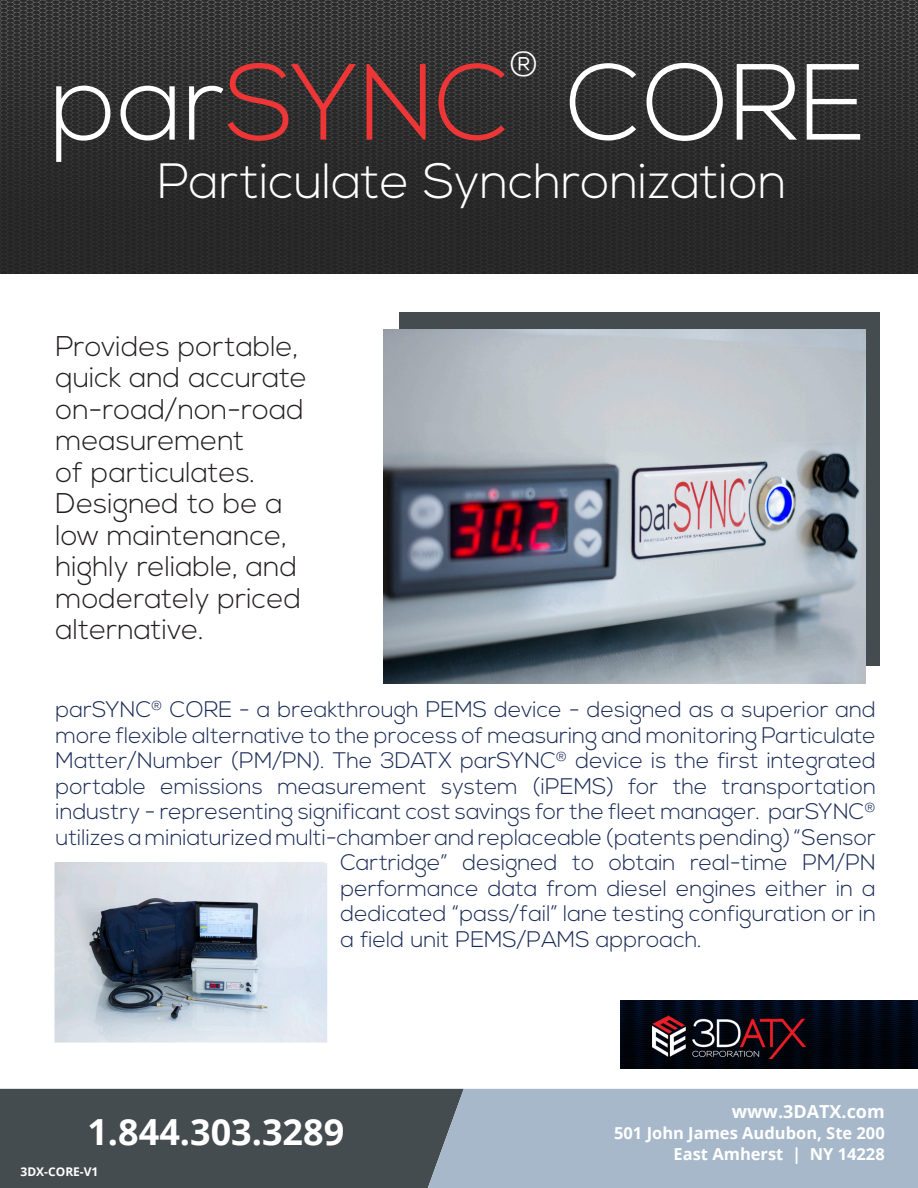
<style>
.page{position:relative;width:918px;height:1188px;background:#fff}
.page>*{position:absolute;margin:0;border:0;box-sizing:border-box;transform-origin:0 0}
.web_address{font:300 108px "Nexa";color:#ee3637}
.web_address-2{font:300 108px "Nexa";color:#fff}
.web_address-3{font:300 49.5px "Nexa";color:#fff}
.t1{font:700 36px "Open Sans";color:#fff}
.web_address-4{font:300 34.8px "Nexa";color:#fff}
.web_address-5{font:300 28.5px/31.5px "Nexa";color:#231f20}
.web_address-6{font:300 22.5px "Nexa";color:#1a2b56}
.web_address-7{font:700 18px "Open Sans";color:#fff}
.address{font:700 16.5px "Open Sans";color:#fff}
.web_address-8{font:700 12px "Open Sans";color:#fff}
.s1{color:#fff}
</style>
<div class="page">
<div style="left:0;top:1089px;width:428px;height:99px;background:#454c50"></div>
<div style="left:428px;top:1089px;width:490px;height:99px;background:#a6b8ca"></div>
<img style="left:55px;top:862px;width:272px;height:181px">
<div style="left:400px;top:313px;width:480px;height:353px;background:#454c50"></div>
<img style="left:0;top:0;width:918px;height:274px">
<img style="left:620px;top:1000px;width:298px;height:69px">
<img style="left:652px;top:1013px;width:153px;height:53px">
<img style="left:383px;top:329px;width:483px;height:354px">
<p class="web_address" style="left:50px;top:41px;width:459px"><span class="s1">par</span>SYNC</p>
<p class="web_address-4" style="left:508px;top:44px;width:33px">®</p>
<p class="web_address-2" style="left:567px;top:41px;width:301px">CORE</p>
<p class="web_address-3" style="left:158px;top:153px;width:631px">Particulate Synchronization</p>
<p class="web_address-5" style="left:56px;top:331px;width:253px">Provides portable, quick and accurate on-road/non-road measurement<br>of particulates.<br>Designed to be a low maintenance, highly reliable, and moderately priced alternative.</p>
<p class="web_address-6" style="left:56px;top:696px;width:822px">parSYNC<sup>®</sup> CORE - a breakthrough PEMS device - designed as a superior and</p>
<p class="web_address-6" style="left:56px;top:722px;width:822px">more flexible alternative to the process of measuring and monitoring Particulate</p>
<p class="web_address-6" style="left:56px;top:747px;width:822px">Matter/Number (PM/PN). The 3DATX parSYNC<sup>®</sup> device is the first integrated</p>
<p class="web_address-6" style="left:56px;top:773px;width:822px">portable emissions measurement system (iPEMS) for the transportation</p>
<p class="web_address-6" style="left:56px;top:798px;width:822px">industry - representing significant cost savings for the fleet manager. parSYNC<sup>®</sup></p>
<p class="web_address-6" style="left:56px;top:824px;width:822px">utilizes a miniaturized multi-chamber and replaceable (patents pending) “Sensor</p>
<p class="web_address-6" style="left:341px;top:849px;width:537px">Cartridge” designed to obtain real-time PM/PN</p>
<p class="web_address-6" style="left:341px;top:875px;width:537px">performance data from diesel engines either in a</p>
<p class="web_address-6" style="left:341px;top:900px;width:537px">dedicated “pass/fail” lane testing configuration or in</p>
<p class="web_address-6" style="left:341px;top:926px;width:363px">a field unit PEMS/PAMS approach.</p>
<p class="t1" style="left:87px;top:1107px;width:258px">1.844.303.3289</p>
<p class="web_address-8" style="left:21px;top:1164px;width:79px">3DX-CORE-V1</p>
<p class="web_address-7" style="left:732px;top:1099px;width:154px">www.3DATX.com</p>
<p class="address" style="left:614px;top:1121px;width:272px">501 John James Audubon, Ste 200</p>
<p class="address" style="left:674px;top:1142px;width:213px">East Amherst | NY 14228</p>
</div>
